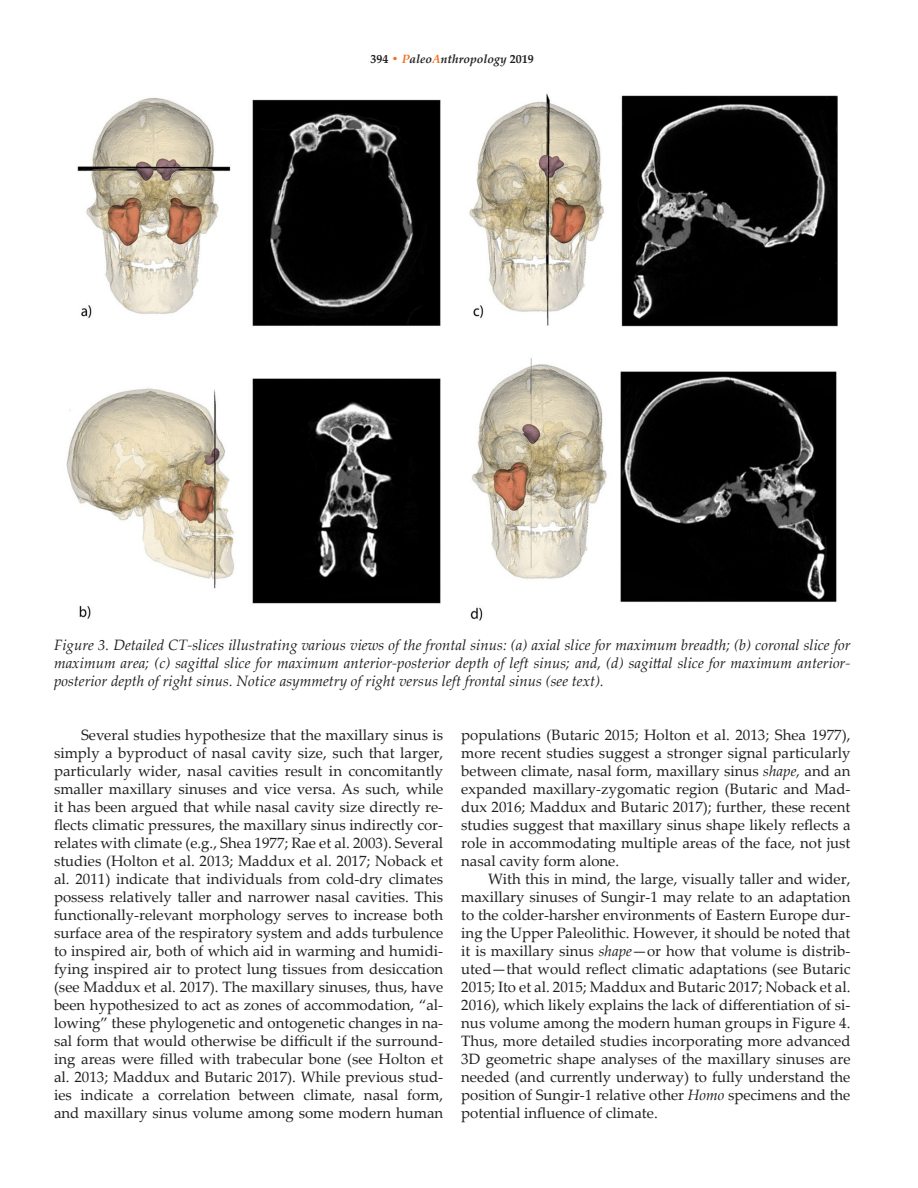
<style>
.page{position:relative;width:918px;height:1188px;background:#fff}
.page>*{position:absolute;margin:0;border:0;box-sizing:border-box;transform-origin:0 0}
.article_paragraph{font:15px/18px "Palatino Linotype";color:#231f20;text-align:justify}
.figure_caption{font:italic 15px/18px "Palatino Linotype";color:#231f20;text-align:justify}
.t1{font:italic 700 12px "Palatino Linotype";color:#231f20}
.s1{font-style:normal}
.s2{font-style:normal;color:#f36e21}
.s3{color:#f36e21}
.s4{font-style:italic}
</style>
<div class="page">
<img style="left:66px;top:93px;width:772px;height:528px">
<p class="t1" style="left:370px;top:50px;width:165px"><span class="s1">394</span> <span class="s2">•</span> <span class="s3">P</span>aleo<span class="s3">A</span>nthropology <span class="s1">2019</span></p>
<p class="figure_caption" style="left:54px;top:635px;width:798px">Figure 3. Detailed CT-slices illustrating various views of the frontal sinus: (a) axial slice for maximum breadth; (b) coronal slice for maximum area; (c) sagittal slice for maximum anterior-posterior depth of left sinus; and, (d) sagittal slice for maximum anterior&shy;posterior depth of right sinus. Notice asymmetry of right versus left frontal sinus (see text).</p>
<p class="article_paragraph" style="left:54px;top:725px;width:391px;text-indent:27px">Several studies hypothesize that the maxillary sinus is simply a byproduct of nasal cavity size, such that larger, particularly wider, nasal cavities result in concomitantly smaller maxillary sinuses and vice versa. As such, while it has been argued that while nasal cavity size directly re&shy;flects climatic pressures, the maxillary sinus indirectly cor&shy;relates with climate (e.g., Shea 1977; Rae et al. 2003). Several studies (Holton et al. 2013; Maddux et al. 2017; Noback et al. 2011) indicate that individuals from cold-dry climates possess relatively taller and narrower nasal cavities. This functionally-relevant morphology serves to increase both surface area of the respiratory system and adds turbulence to inspired air, both of which aid in warming and humidi&shy;fying inspired air to protect lung tissues from desiccation (see Maddux et al. 2017). The maxillary sinuses, thus, have been hypothesized to act as zones of accommodation, “al&shy;lowing” these phylogenetic and ontogenetic changes in na&shy;sal form that would otherwise be difficult if the surround&shy;ing areas were filled with trabecular bone (see Holton et al. 2013; Maddux and Butaric 2017). While previous stud&shy;ies indicate a correlation between climate, nasal form, and maxillary sinus volume among some modern human</p>
<p class="article_paragraph" style="left:461px;top:725px;width:391px">populations (Butaric 2015; Holton et al. 2013; Shea 1977), more recent studies suggest a stronger signal particularly between climate, nasal form, maxillary sinus <span class="s4">shape,</span> and an expanded maxillary-zygomatic region (Butaric and Mad&shy;dux 2016; Maddux and Butaric 2017); further, these recent studies suggest that maxillary sinus shape likely reflects a role in accommodating multiple areas of the face, not just nasal cavity form alone.</p>
<p class="article_paragraph" style="left:461px;top:869px;width:391px;text-indent:27px">With this in mind, the large, visually taller and wider, maxillary sinuses of Sungir-1 may relate to an adaptation to the colder-harsher environments of Eastern Europe dur&shy;ing the Upper Paleolithic. However, it should be noted that it is maxillary sinus <span class="s4">shape</span>—or how that volume is distrib&shy;uted—that would reflect climatic adaptations (see Butaric 2015; Ito et al. 2015; Maddux and Butaric 2017; Noback et al.<br>2016), which likely explains the lack of differentiation of si&shy;nus volume among the modern human groups in Figure 4.<br>Thus, more detailed studies incorporating more advanced 3D geometric shape analyses of the maxillary sinuses are needed (and currently underway) to fully understand the position of Sungir-1 relative other <span class="s4">Homo</span> specimens and the potential influence of climate.</p>
</div>
